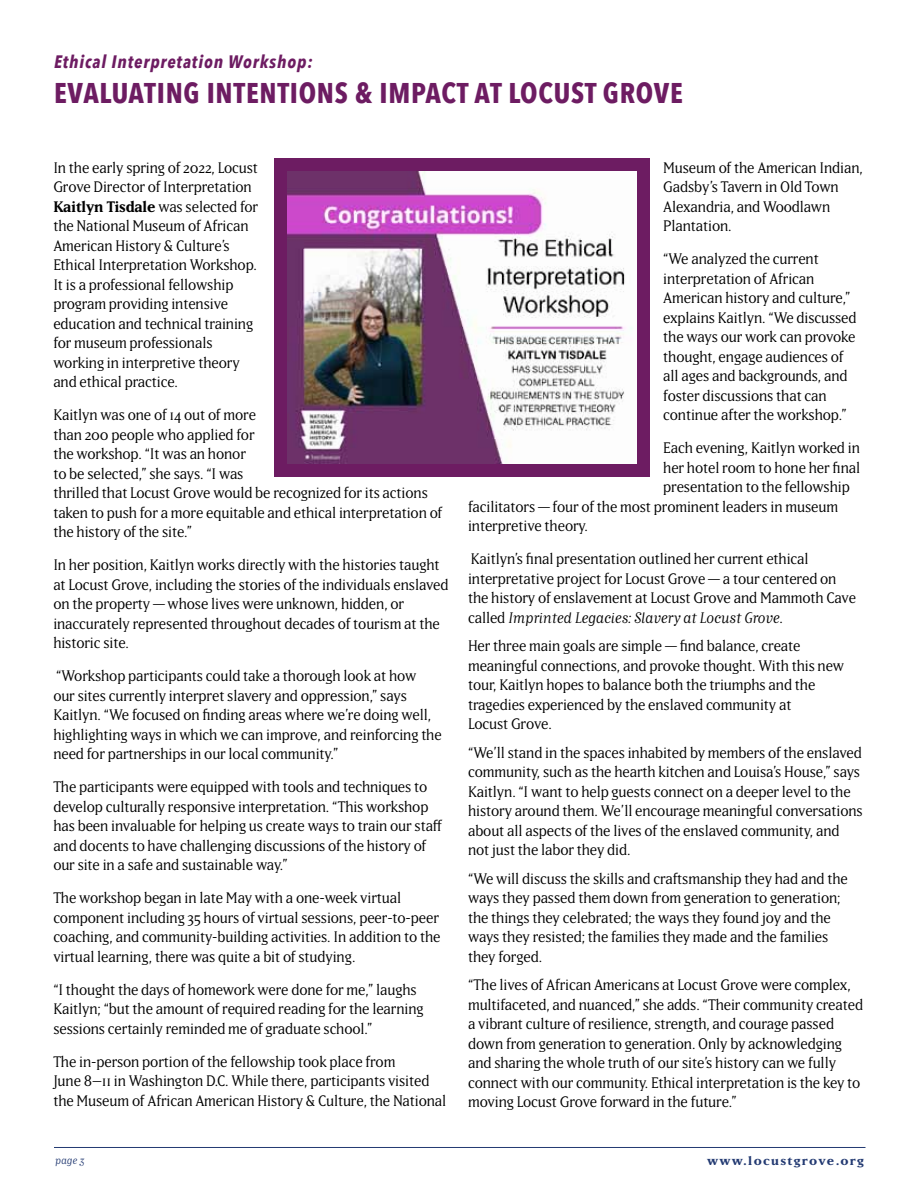
<style>
.page{position:relative;width:918px;height:1188px;background:#fff}
.page>*{position:absolute;margin:0;border:0;box-sizing:border-box;transform-origin:0 0}
.t1{font:700 28.5px "Avenir Next Condensed";letter-spacing:.025em;color:#6d1c62}
.t2{font:italic 700 18px "Avenir Next Condensed";letter-spacing:.05em;color:#6d1c62}
.t3{font:15px/19.5px "Matrix IIOT";letter-spacing:-.01em;color:#000}
.t4{font:700 12px "Matrix IIOT";letter-spacing:.1em;color:#233a72;scale:1.1 1}
.t5{font:italic 10.5px "Matrix IIOT";color:#233a72}
.s1{font-weight:700}
.s2{font-style:italic}
</style>
<div class="page">
<hr style="left:54px;top:1147px;width:812px;height:1px;background:#233a72">
<div style="left:274px;top:158px;width:376px;height:319px;background:#6d1c62"></div>
<img style="left:287px;top:171px;width:349px;height:293px">
<p class="t2" style="left:54px;top:51px;width:260px">Ethical Interpretation Workshop:</p>
<h1 class="t1" style="left:54px;top:75px;width:630px">EVALUATING INTENTIONS &amp; IMPACT AT LOCUST GROVE</h1>
<p class="t3" style="left:53px;top:157px;width:206px">In the early spring of 2022, Locust<br>Grove Director of Interpretation<br><span class="s1">Kaitlyn Tisdale</span> was selected for the National Museum of African<br>American History &amp; Culture’s<br>Ethical Interpretation Workshop.<br>It is a professional fellowship program providing intensive education and technical training for museum professionals working in interpretive theory and ethical practice.</p>
<p class="t3" style="left:53px;top:405px;width:391px">Kaitlyn was one of 14 out of more<br>than 200 people who applied for<br>the workshop. “It was an honor<br>to be selected,” she says. “I was<br>thrilled that Locust Grove would be recognized for its actions taken to push for a more equitable and ethical interpretation of the history of the site.”</p>
<p class="t3" style="left:53px;top:555px;width:397px">In her position, Kaitlyn works directly with the histories taught at Locust Grove, including the stories of the individuals enslaved on the property — whose lives were unknown, hidden, or inaccurately represented throughout decades of tourism at the historic site.</p>
<p class="t3" style="left:53px;top:666px;width:390px">“Workshop participants could take a thorough look at how<br>our sites currently interpret slavery and oppression,” says Kaitlyn. “We focused on finding areas where we’re doing well, highlighting ways in which we can improve, and reinforcing the need for partnerships in our local community.”</p>
<p class="t3" style="left:53px;top:777px;width:391px">The participants were equipped with tools and techniques to develop culturally responsive interpretation. “This workshop has been invaluable for helping us create ways to train our staff and docents to have challenging discussions of the history of our site in a safe and sustainable way.”</p>
<p class="t3" style="left:53px;top:888px;width:389px">The workshop began in late May with a one-week virtual component including 35 hours of virtual sessions, peer-to-peer coaching, and community-building activities. In addition to the virtual learning, there was quite a bit of studying.</p>
<p class="t3" style="left:53px;top:979px;width:372px">“I thought the days of homework were done for me,” laughs<br>Kaitlyn; “but the amount of required reading for the learning sessions certainly reminded me of graduate school.”</p>
<p class="t3" style="left:53px;top:1051px;width:395px">The in-person portion of the fellowship took place from<br>June 8–11 in Washington D.C. While there, participants visited the Museum of African American History &amp; Culture, the National</p>
<p class="t3" style="left:663px;top:157px;width:201px">Museum of the American Indian,<br>Gadsby’s Tavern in Old Town<br>Alexandria, and Woodlawn<br>Plantation.</p>
<p class="t3" style="left:663px;top:249px;width:195px">“We analyzed the current interpretation of African<br>American history and culture,” explains Kaitlyn. “We discussed the ways our work can provoke thought, engage audiences of all ages and backgrounds, and foster discussions that can continue after the workshop.”</p>
<p class="t3" style="left:663px;top:438px;width:198px">Each evening, Kaitlyn worked in</p>
<p class="t3" style="left:663px;top:457px;width:199px">her hotel room to hone her final</p>
<p class="t3" style="left:663px;top:477px;width:188px">presentation to the fellowship</p>
<p class="t3" style="left:468px;top:496px;width:372px">facilitators — four of the most prominent leaders in museum</p>
<p class="t3" style="left:468px;top:516px;width:121px">interpretive theory.</p>
<p class="t3" style="left:468px;top:549px;width:390px">Kaitlyn’s final presentation outlined her current ethical interpretative project for Locust Grove — a tour centered on the history of enslavement at Locust Grove and Mammoth Cave called <span class="s2">Imprinted Legacies: Slavery at Locust Grove</span>.</p>
<p class="t3" style="left:468px;top:636px;width:378px">Her three main goals are simple — find balance, create meaningful connections, and provoke thought. With this new tour, Kaitlyn hopes to balance both the triumphs and the tragedies experienced by the enslaved community at<br>Locust Grove.</p>
<p class="t3" style="left:468px;top:742px;width:396px">“We’ll stand in the spaces inhabited by members of the enslaved community, such as the hearth kitchen and Louisa’s House,” says Kaitlyn. “I want to help guests connect on a deeper level to the history around them. We’ll encourage meaningful conversations about all aspects of the lives of the enslaved community, and not just the labor they did.</p>
<p class="t3" style="left:468px;top:868px;width:381px">“We will discuss the skills and craftsmanship they had and the ways they passed them down from generation to generation; the things they celebrated; the ways they found joy and the ways they resisted; the families they made and the families they forged.</p>
<p class="t3" style="left:468px;top:975px;width:397px">“The lives of African Americans at Locust Grove were complex, multifaceted, and nuanced,” she adds. “Their community created a vibrant culture of resilience, strength, and courage passed down from generation to generation. Only by acknowledging and sharing the whole truth of our site’s history can we fully connect with our community. Ethical interpretation is the key to moving Locust Grove forward in the future.”</p>
<p class="t5" style="left:55px;top:1153px;width:31px">page 3</p>
<p class="t4" style="left:707px;top:1153px;width:144px">www.locustgrove.org</p>
</div>
